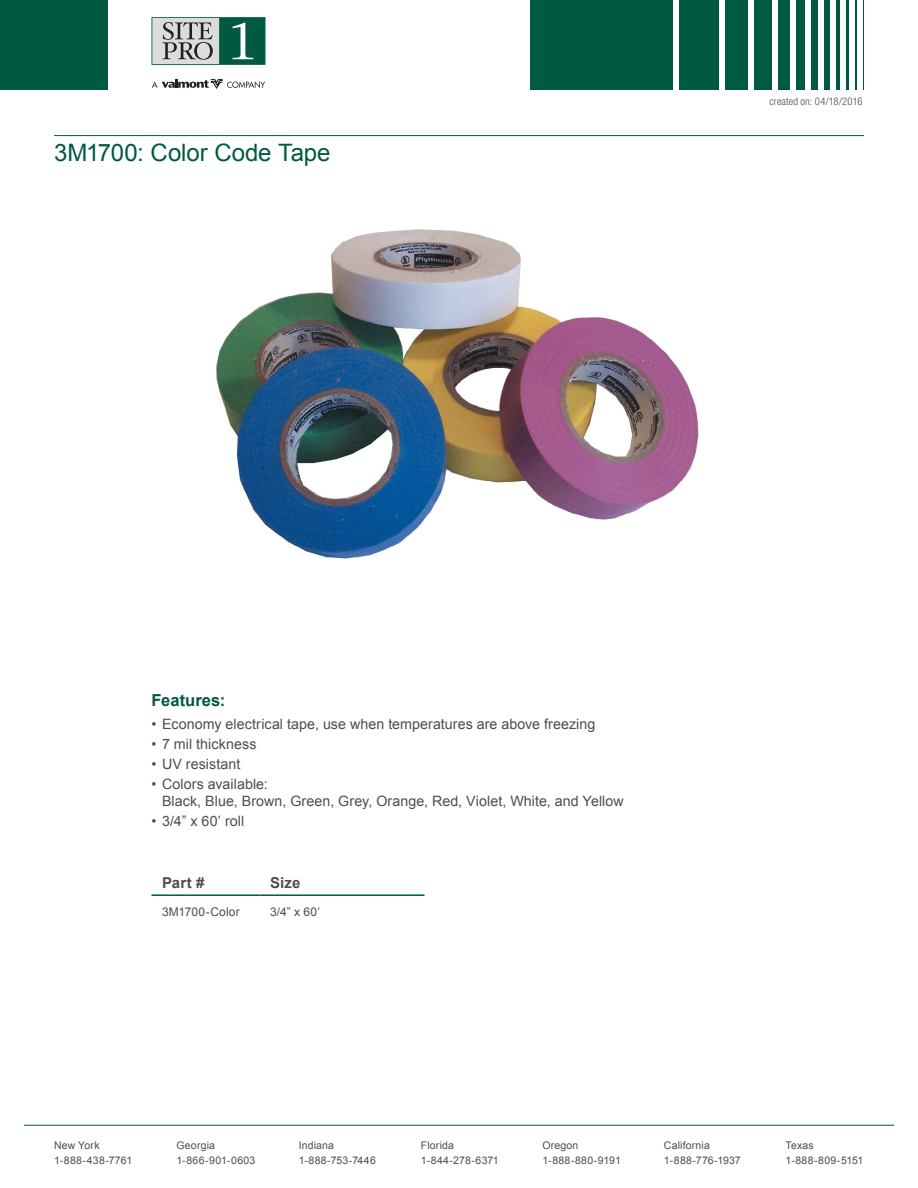
<style>
.page{position:relative;width:918px;height:1188px;background:#fff}
.page>*{position:absolute;margin:0;border:0;box-sizing:border-box;transform-origin:0 0}
.t1{font:24px "Arial";letter-spacing:-.005em;color:#005941}
.t2{font:700 16.5px "Arial";letter-spacing:.005em;color:#005941}
.t3{font:700 15px "Arial";letter-spacing:.01em;color:#4d4d4f}
.t4{font:14.25px/17.1px "Arial";letter-spacing:.005em;color:#4d4d4f}
.t5{font:12px "Arial";letter-spacing:.015em;color:#4d4d4f}
.t6{font:10.5px/15px "Arial";letter-spacing:.02em;color:#4d4d4f}
.t7{font:300 condensed 10.5px "Helvetica Neue LT Com";letter-spacing:.01em;color:#4d4d4f}
</style>
<div class="page">
<svg style="left:152px;top:17px;width:113px;height:48px;background:#74978e"></svg>
<svg style="left:152px;top:79px;width:113px;height:10px"></svg>
<div style="left:0;top:0;width:108px;height:89px;background:#005941"></div>
<div style="left:725px;top:0;width:23px;height:89px;background:#005941"></div>
<div style="left:679px;top:0;width:40px;height:89px;background:#005941"></div>
<div style="left:778px;top:0;width:12px;height:89px;background:#005941"></div>
<div style="left:824px;top:0;width:5px;height:89px;background:#005941"></div>
<hr style="left:846px;top:0;width:3px;height:89px;background:#005941">
<div style="left:530px;top:0;width:142px;height:89px;background:#005941"></div>
<hr style="left:855px;top:0;width:2px;height:89px;background:#005941">
<hr style="left:863px;top:0;width:1px;height:89px;background:#005941">
<div style="left:796px;top:0;width:9px;height:89px;background:#005941"></div>
<div style="left:755px;top:0;width:17px;height:89px;background:#005941"></div>
<div style="left:811px;top:0;width:6px;height:89px;background:#005941"></div>
<hr style="left:836px;top:0;width:3px;height:89px;background:#005941">
<hr style="left:24px;top:1125px;width:870px;height:1px;background:#005941">
<hr style="left:54px;top:135px;width:810px;height:1px;background:#005941">
<hr style="left:152px;top:894px;width:108px;height:2px;background:#005941">
<hr style="left:260px;top:894px;width:164px;height:2px;background:#005941">
<img style="left:216px;top:229px;width:483px;height:330px">
<h1 class="t1" style="left:54px;top:137px;width:278px">3M1700: Color Code Tape</h1>
<p class="t7" style="left:770px;top:95px;width:94px">created on: 04/18/2016</p>
<p class="t2" style="left:152px;top:689px;width:75px">Features:</p>
<p class="t4" style="left:152px;top:715px;width:445px">• Economy electrical tape, use when temperatures are above freezing</p>
<p class="t4" style="left:152px;top:735px;width:106px">• 7 mil thickness</p>
<p class="t4" style="left:152px;top:756px;width:90px">• UV resistant</p>
<p class="t4" style="left:162px;top:776px;width:463px;text-indent:-11px">• Colors available:<br>Black, Blue, Brown, Green, Grey, Orange, Red, Violet, White, and Yellow</p>
<p class="t4" style="left:152px;top:813px;width:94px">• 3/4” x 60’ roll</p>
<p class="t3" style="left:162px;top:873px;width:44px">Part #</p>
<p class="t3" style="left:270px;top:873px;width:32px">Size</p>
<p class="t5" style="left:162px;top:904px;width:79px">3M1700-Color</p>
<p class="t5" style="left:270px;top:904px;width:52px">3/4” x 60’</p>
<p class="t6" style="left:54px;top:1138px;width:80px">New York<br>1-888-438-7761</p>
<p class="t6" style="left:176px;top:1138px;width:80px">Georgia<br>1-866-901-0603</p>
<p class="t6" style="left:299px;top:1138px;width:79px">Indiana<br>1-888-753-7446</p>
<p class="t6" style="left:421px;top:1138px;width:79px">Florida<br>1-844-278-6371</p>
<p class="t6" style="left:542px;top:1138px;width:80px">Oregon<br>1-888-880-9191</p>
<p class="t6" style="left:664px;top:1138px;width:78px">California<br>1-888-776-1937</p>
<p class="t6" style="left:786px;top:1138px;width:79px">Texas<br>1-888-809-5151</p>
</div>
